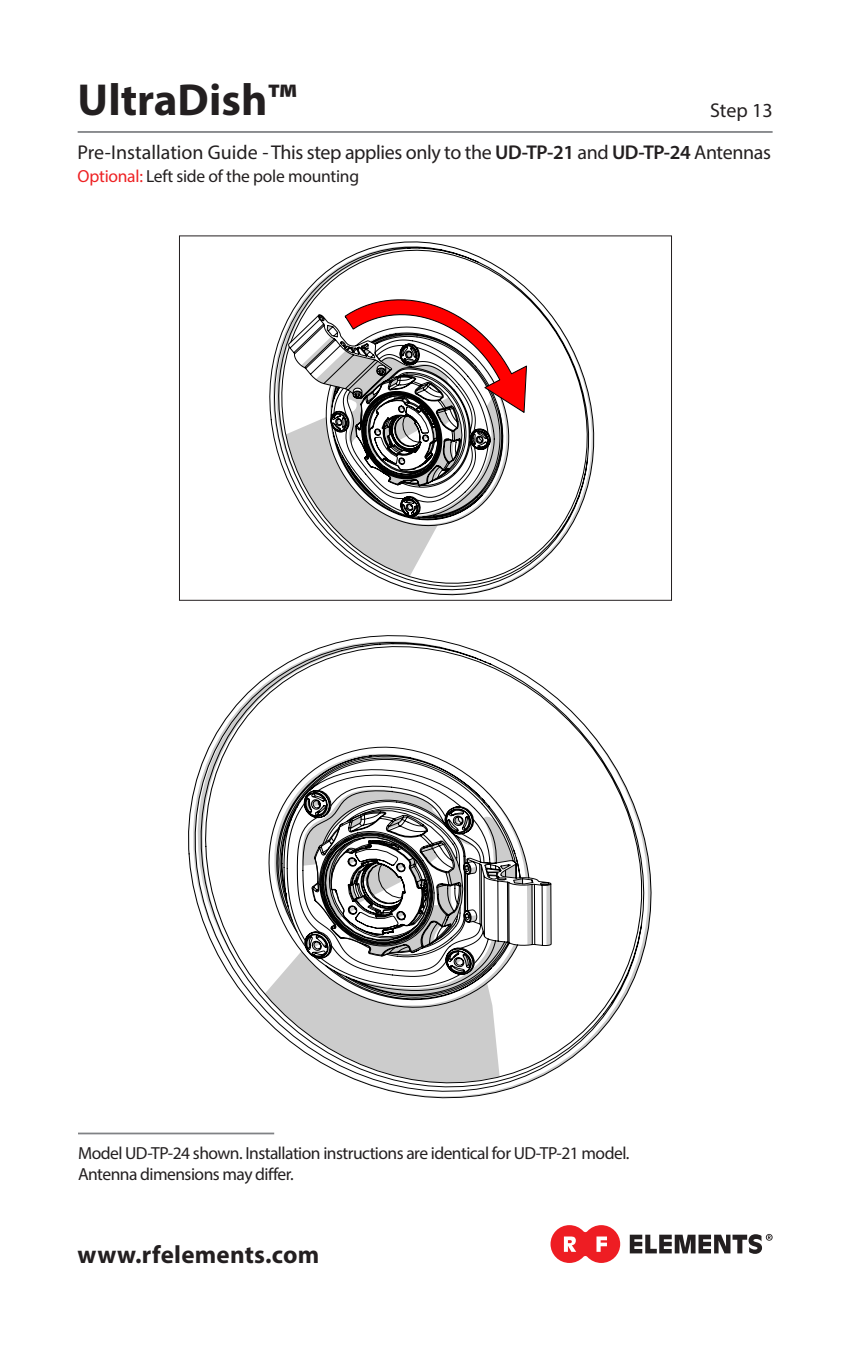
<style>
.page{position:relative;width:851px;height:1347px;background:#fff}
.page>*{position:absolute;margin:0;border:0;box-sizing:border-box;transform-origin:0 0}
.t1{font:700 45px "Myriad Pro";color:#231f20}
.t2{font:700 25px "Myriad Pro";letter-spacing:.01em;color:#231f20}
.t3{font:20px "Myriad Pro";letter-spacing:-.02em;color:#231f20}
.t4{font:17.5px "Myriad Pro";letter-spacing:-.03em;color:#231f20}
.s1{font-weight:600}
.s2{color:#ee2123}
</style>
<div class="page">
<hr style="left:78px;top:131px;width:694px;height:2px;background:#808285">
<svg style="left:550px;top:1225px;width:70px;height:37px"></svg>
<svg style="left:629px;top:1233px;width:143px;height:20px"></svg>
<hr style="left:78px;top:1132px;width:196px;height:2px;background:#808285">
<svg style="left:269px;top:242px;width:325px;height:310px"></svg>
<svg style="left:286px;top:299px;width:241px;height:210px"></svg>
<svg style="left:188px;top:693px;width:464px;height:378px"></svg>
<svg style="left:219px;top:509px;width:333px;height:626px"></svg>
<svg style="left:265px;top:663px;width:285px;height:419px"></svg>
<h1 class="t1" style="left:78px;top:70px;width:220px">UltraDish™</h1>
<p class="t3" style="left:710px;top:98px;width:64px">Step 13</p>
<p class="t3" style="left:78px;top:139px;width:694px">Pre-Installation Guide - This step applies only to the <span class="s1">UD-TP-21</span> and <span class="s1">UD-TP-24</span> Antennas</p>
<p class="t4" style="left:78px;top:165px;width:283px"><span class="s2">Optional:</span> Left side of the pole mounting</p>
<p class="t4" style="left:78px;top:1142px;width:553px">Model UD-TP-24 shown. Installation instructions are identical for UD-TP-21 model.</p>
<p class="t4" style="left:78px;top:1163px;width:217px">Antenna dimensions may differ.</p>
<h2 class="t2" style="left:78px;top:1238px;width:243px">www.rfelements.com</h2>
</div>
